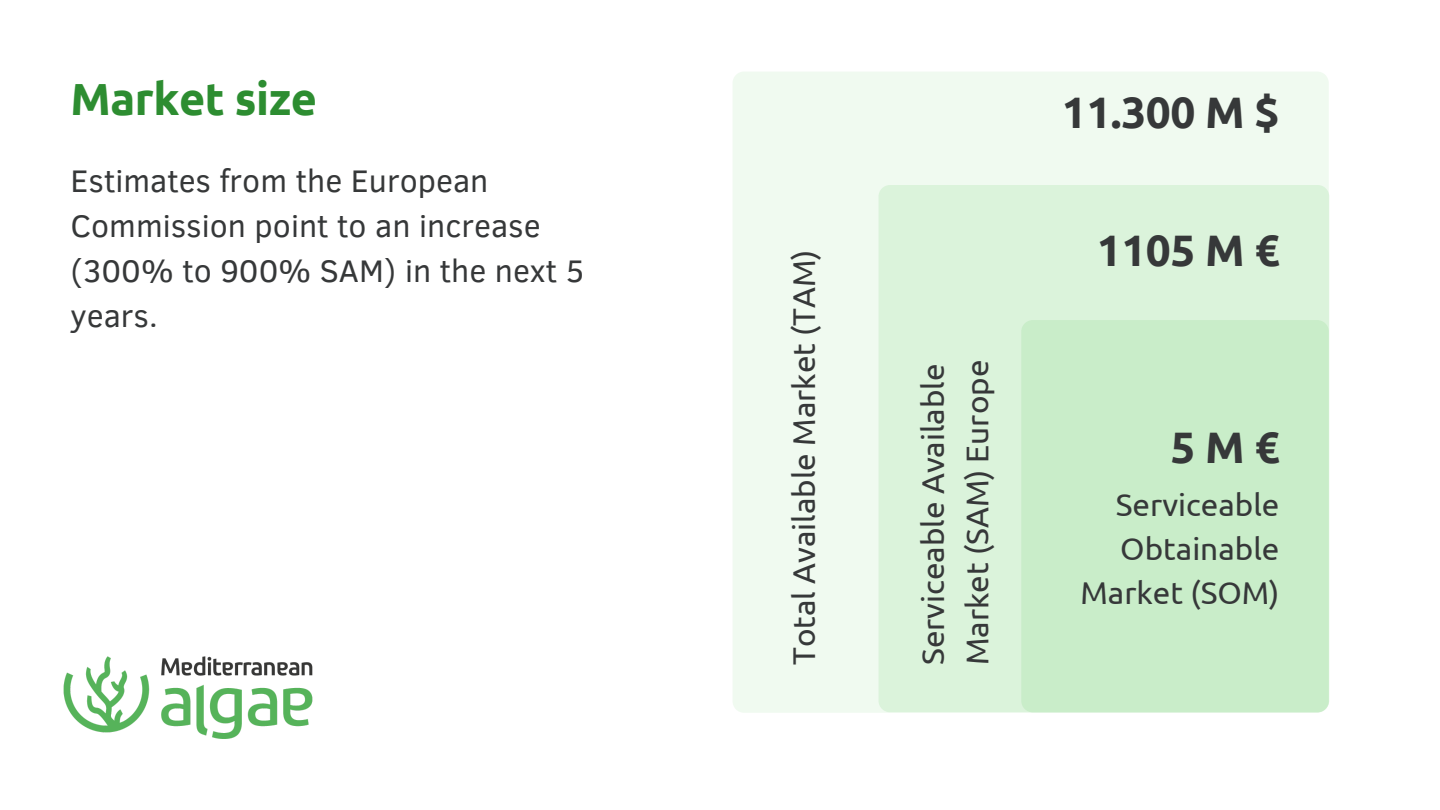
<style>
.page{position:relative;width:1440px;height:810px;background:#fff}
.page>*{position:absolute;margin:0;border:0;box-sizing:border-box;transform-origin:0 0}
.t1{font:700 45px "Ubuntu";letter-spacing:-.01em;color:#2d8d31}
.t2{font:700 44.1px "Ubuntu";letter-spacing:-.01em;color:#363839}
.t3{font:32px/45px "Clear Sans";color:#363839}
.t4{font:31.5px/44.3px "Ubuntu";color:#363839}
</style>
<div class="page">
<div style="left:733px;top:72px;width:596px;height:641px;background:#f0faf0;border-radius:12px"></div>
<div style="left:879px;top:185px;width:450px;height:527px;background:#dbf3db;border-radius:12px"></div>
<div style="left:1021px;top:320px;width:308px;height:392px;background:#c9edc9;border-radius:11px"></div>
<img style="left:63px;top:656px;width:250px;height:83px">
<p class="t1" style="left:71px;top:73px;width:248px">Market size</p>
<p class="t3" style="left:71px;top:157px;width:515px">Estimates from the European<br>Commission point to an increase (300% to 900% SAM) in the next 5 years.</p>
<p class="t4" style="left:781px;top:665px;width:417px;rotate:-90deg">Total Available Market (TAM)</p>
<p class="t4" style="left:911px;top:665px;width:307px;rotate:-90deg">Serviceable Available<br>Market (SAM) Europe</p>
<p class="t2" style="left:1062px;top:87px;width:219px">11.300 M $</p>
<p class="t2" style="left:1097px;top:225px;width:184px">1105 M €</p>
<p class="t2" style="left:1171px;top:422px;width:110px">5M€</p>
<p class="t4" style="left:1081px;top:482px;width:200px;text-align:right">Serviceable<br>Obtainable<br>Market (SOM)</p>
</div>
